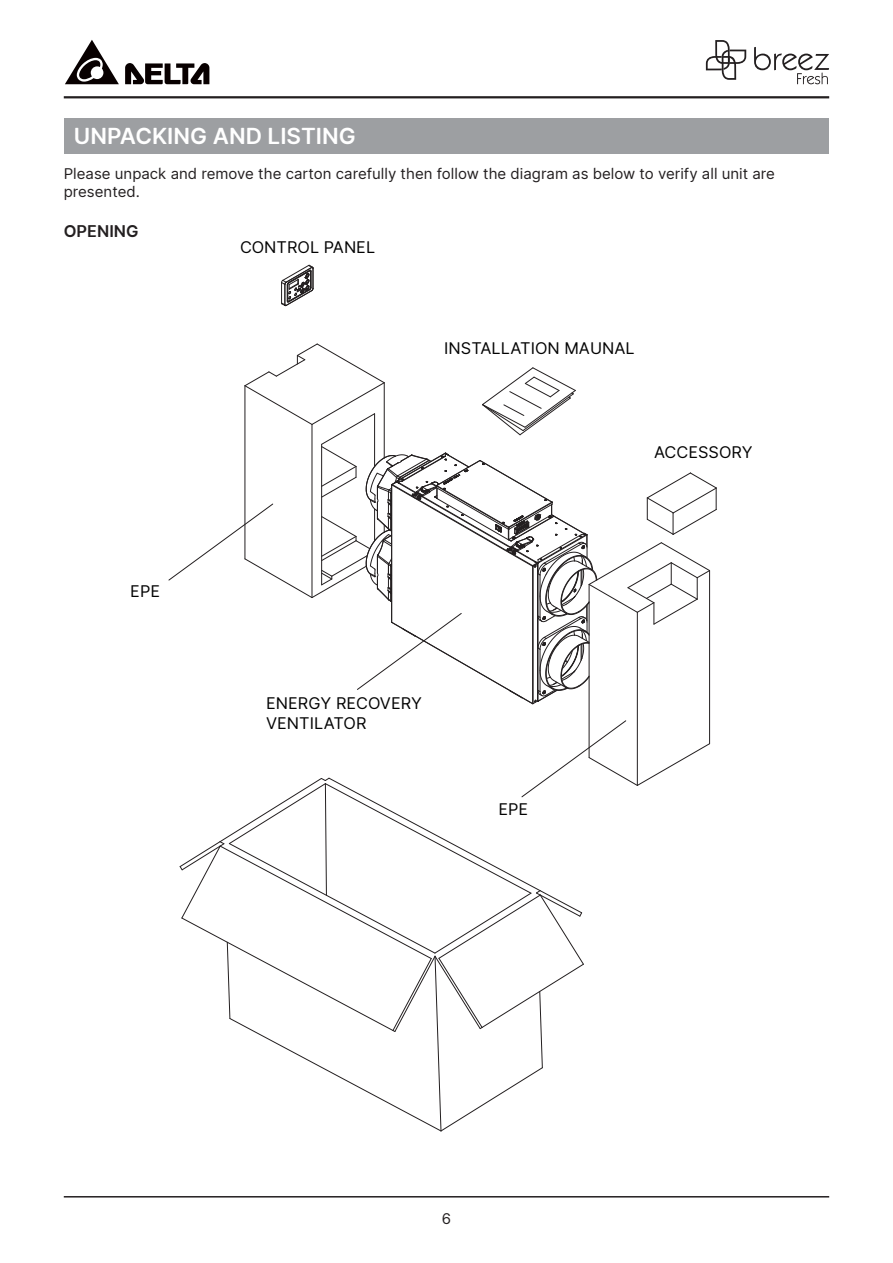
<style>
.page{position:relative;width:893px;height:1263px;background:#fff}
.page>*{position:absolute;margin:0;border:0;box-sizing:border-box;transform-origin:0 0}
.t1{font:600 22.5px "Delta Sans";color:#fff}
._11P-DeltaSans-Bold{font:600 16.5px "Delta Sans";color:#231f20}
.t2{font:16.35px/19.6px "Delta Sans";color:#030303}
._10P-DeltaSans-R{font:15px/18px "Delta Sans";color:#231f20}
</style>
<div class="page">
<hr style="left:64px;top:96px;width:765px;height:2px;background:#231f20">
<hr style="left:64px;top:1196px;width:765px;height:1px;background:#231f20">
<svg style="left:125px;top:63px;width:84px;height:21px"></svg>
<svg style="left:65px;top:40px;width:54px;height:44px"></svg>
<svg style="left:706px;top:40px;width:40px;height:40px"></svg>
<svg style="left:754px;top:47px;width:75px;height:37px"></svg>
<div style="left:64px;top:118px;width:765px;height:35px;background:#9d9fa2"></div>
<hr style="left:589px;top:584px;width:1px;height:173px;background:#231f20">
<hr style="left:637px;top:612px;width:1px;height:173px;background:#231f20">
<hr style="left:709px;top:571px;width:1px;height:173px;background:#231f20">
<svg style="left:281px;top:265px;width:33px;height:41px"></svg>
<svg style="left:168px;top:343px;width:549px;height:361px"></svg>
<svg style="left:179px;top:720px;width:531px;height:412px"></svg>
<p class="t1" style="left:74px;top:118px;width:283px">UNPACKING AND LISTING</p>
<p class="_10P-DeltaSans-R" style="left:64px;top:164px;width:713px">Please unpack and remove the carton carefully then follow the diagram as below to verify all unit are presented.</p>
<p class="_11P-DeltaSans-Bold" style="left:64px;top:219px;width:76px">OPENING</p>
<p class="t2" style="left:130px;top:581px;width:31px">EPE</p>
<p class="t2" style="left:240px;top:237px;width:137px">CONTROL PANEL</p>
<p class="t2" style="left:444px;top:338px;width:192px">INSTALLATION MAUNAL</p>
<p class="t2" style="left:654px;top:442px;width:100px">ACCESSORY</p>
<p class="t2" style="left:266px;top:693px;width:158px">ENERGY RECOVERY<br>VENTILATOR</p>
<p class="t2" style="left:498px;top:798px;width:31px">EPE</p>
<p class="_10P-DeltaSans-R" style="left:442px;top:1209px;width:11px">6</p>
</div>
